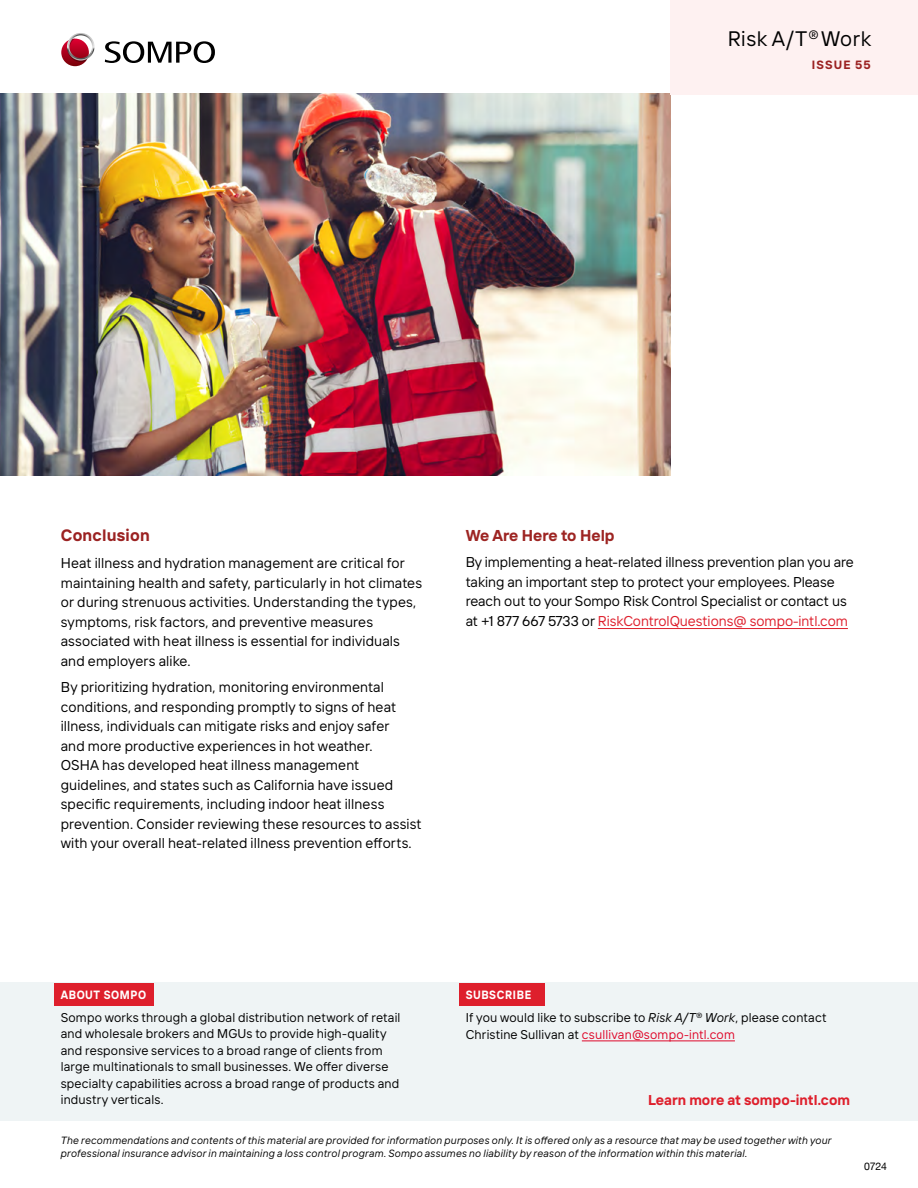
<style>
.page{position:relative;width:918px;height:1188px;background:#fff}
.page>*{position:absolute;margin:0;border:0;box-sizing:border-box;transform-origin:0 0}
.t1{font:21px "TT Interphases Pro";letter-spacing:.025em;color:#000}
.t2{font:700 16.5px "TT Interphases Pro";letter-spacing:.015em;color:#9b2222}
.t3{font:700 15.75px "TT Interphases Pro";color:#9d2422}
.t4{font:14.25px/19.5px "TT Interphases Pro";letter-spacing:.01em;color:#000}
.t5{font:700 14.25px "TT Interphases Pro";color:#de1f2c}
.t6{font:12.75px/16.5px "TT Interphases Pro";letter-spacing:.015em;color:#000}
.t7{font:700 12px "TT Interphases Pro";letter-spacing:.06em;color:#fff;scale:.91 1}
.t8{font:700 12px "TT Interphases Pro";letter-spacing:.095em;color:#9b2222}
.t9{font:italic 10.5px/13.5px "TT Interphases Pro";letter-spacing:.015em;color:#000}
.t10{font:10.5px "Helvetica Neue";color:#000}
.s1{color:#de1f2c}
.s2{font-style:italic}
.s3{color:#df082a}
</style>
<div class="page">
<img style="left:0;top:94px;width:671px;height:381px">
<div style="left:671px;top:0;width:247px;height:94px;background:#fef1f1"></div>
<svg style="left:105px;top:41px;width:110px;height:22px"></svg>
<svg style="left:61px;top:39px;width:28px;height:27px"></svg>
<svg style="left:67px;top:33px;width:28px;height:29px"></svg>
<div style="left:0;top:983px;width:918px;height:138px;background:#eff4f5"></div>
<div style="left:459px;top:983px;width:85px;height:22px;background:#de1f2c"></div>
<hr style="left:582px;top:1040px;width:153px;height:1px;background:#df082a">
<div style="left:54px;top:983px;width:100px;height:22px;background:#de1f2c"></div>
<hr style="left:598px;top:628px;width:250px;height:1px;background:#de1f2c">
<h1 class="t1" style="left:728px;top:26px;width:145px">Risk A/T<sup>®</sup> Work</h1>
<p class="t8" style="left:812px;top:57px;width:60px">ISSUE 55</p>
<p class="t2" style="left:61px;top:525px;width:91px">Conclusion</p>
<p class="t4" style="left:61px;top:553px;width:363px">Heat illness and hydration management are critical for maintaining health and safety, particularly in hot climates or during strenuous activities. Understanding the types, symptoms, risk factors, and preventive measures associated with heat illness is essential for individuals and employers alike.</p>
<p class="t4" style="left:61px;top:677px;width:362px">By prioritizing hydration, monitoring environmental conditions, and responding promptly to signs of heat illness, individuals can mitigate risks and enjoy safer<br>and more productive experiences in hot weather.<br>OSHA has developed heat illness management guidelines, and states such as California have issued specific requirements, including indoor heat illness prevention. Consider reviewing these resources to assist with your overall heat-related illness prevention efforts.</p>
<p class="t3" style="left:466px;top:525px;width:150px">We Are Here to Help</p>
<p class="t4" style="left:466px;top:552px;width:390px">By implementing a heat-related illness prevention plan you are taking an important step to protect your employees. Please reach out to your Sompo Risk Control Specialist or contact us at +1 877 667 5733 or <span class="s1">RiskControlQuestions@ sompo-intl.com</span></p>
<p class="t7" style="left:61px;top:987px;width:95px">ABOUT SOMPO</p>
<p class="t6" style="left:61px;top:1009px;width:341px">Sompo works through a global distribution network of retail and wholesale brokers and MGUs to provide high-quality and responsive services to a broad range of clients from large multinationals to small businesses. We offer diverse specialty capabilities across a broad range of products and industry verticals.</p>
<p class="t7" style="left:466px;top:987px;width:73px">SUBSCRIBE</p>
<p class="t6" style="left:466px;top:1009px;width:362px">If you would like to subscribe to <span class="s2">Risk A/T</span><sup>®</sup> <span class="s2">Work</span>, please contact<br>Christine Sullivan at <span class="s3">csullivan@sompo-intl.com</span></p>
<p class="t5" style="left:648px;top:1090px;width:204px">Learn more at sompo-intl.com</p>
<p class="t9" style="left:61px;top:1133px;width:772px">The recommendations and contents of this material are provided for information purposes only. It is offered only as a resource that may be used together with your professional insurance advisor in maintaining a loss control program. Sompo assumes no liability by reason of the information within this material.</p>
<p class="t10" style="left:864px;top:1159px;width:24px">0724</p>
</div>
